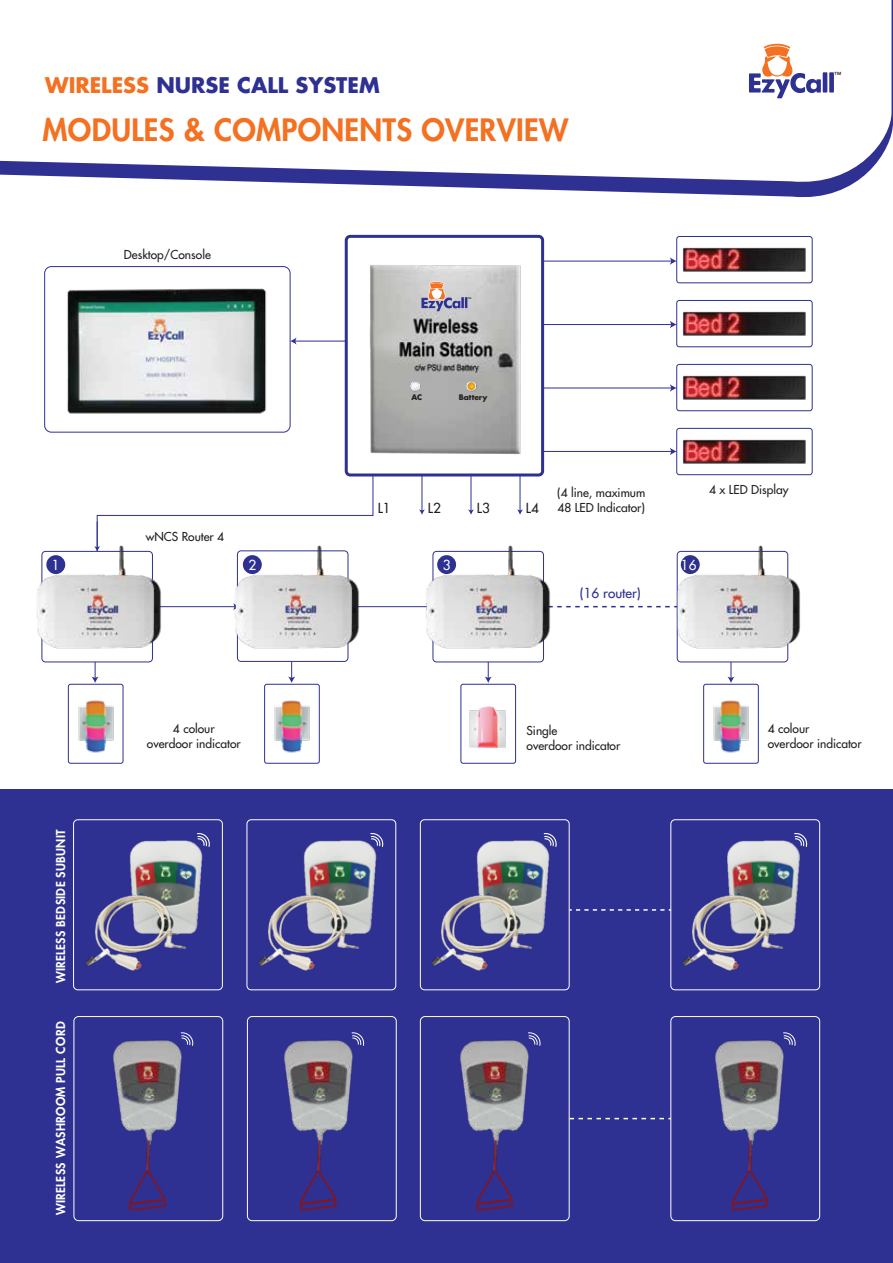
<style>
.page{position:relative;width:893px;height:1263px;background:#fff}
.page>*{position:absolute;margin:0;border:0;box-sizing:border-box;transform-origin:0 0}
.t1{font:800 30px "Futura";letter-spacing:.01em;color:#f37121}
.t2{font:700 21px "Futura";color:#2e3092}
.t3{font:13.5px "Futura";color:#2e3092}
.t4{font:13.5px "Futura";color:#231f20}
.t5{font:13.5px "Futura";color:#fff}
.t6{font:12px/15px "Futura";color:#231f20}
.t7{font:800 12px "Futura";letter-spacing:.025em;color:#fff}
.t8{font:700 7.5px "Futura";color:#231f20}
.t9{font:700 4.5px "Frutiger LT Std";color:#231f20}
.t10{font:700 2.4px "Frutiger LT Std";color:#231f20}
.s1{color:#f37121}
</style>
<div class="page">
<hr style="left:295px;top:341px;width:78px;height:1px;background:#2e3092">
<svg style="left:291px;top:338px;width:5px;height:6px"></svg>
<svg style="left:568px;top:606px;width:84px;height:1px"></svg>
<div style="left:0;top:789px;width:893px;height:474px;background:#2e3092"></div>
<svg style="left:448px;top:0;width:445px;height:198px"></svg>
<svg style="left:0;top:0;width:891px;height:187px"></svg>
<div style="left:676px;top:428px;width:136px;height:47px;border:1px solid #2e3092;border-radius:3px"></div>
<img style="left:683px;top:439px;width:123px;height:25px">
<div style="left:676px;top:364px;width:136px;height:47px;border:1px solid #2e3092;border-radius:3px"></div>
<img style="left:683px;top:375px;width:123px;height:25px">
<div style="left:676px;top:300px;width:136px;height:47px;border:1px solid #2e3092;border-radius:3px"></div>
<img style="left:683px;top:311px;width:123px;height:25px">
<div style="left:676px;top:236px;width:136px;height:47px;border:1px solid #2e3092;border-radius:3px"></div>
<img style="left:683px;top:247px;width:123px;height:25px">
<hr style="left:823px;top:72px;width:4px;height:21px;background:#2e3092">
<div style="left:829px;top:72px;width:5px;height:21px;background:#2e3092"></div>
<svg style="left:749px;top:42px;width:72px;height:56px"></svg>
<div style="left:346px;top:236px;width:197px;height:239px;background:#fff;border-radius:4px"></div>
<div style="left:345px;top:235px;width:199px;height:241px;border:3px solid #2e3092;border-radius:4px"></div>
<img style="left:369px;top:265px;width:152px;height:190px">
<svg style="left:421px;top:281px;width:46px;height:30px"></svg>
<hr style="left:543px;top:324px;width:129px;height:1px;background:#2e3092">
<svg style="left:670px;top:321px;width:7px;height:7px"></svg>
<hr style="left:543px;top:388px;width:129px;height:1px;background:#2e3092">
<svg style="left:670px;top:384px;width:7px;height:8px"></svg>
<hr style="left:543px;top:261px;width:129px;height:1px;background:#2e3092">
<svg style="left:670px;top:257px;width:7px;height:8px"></svg>
<hr style="left:543px;top:451px;width:129px;height:1px;background:#2e3092">
<svg style="left:670px;top:448px;width:7px;height:7px"></svg>
<img style="left:46px;top:268px;width:243px;height:163px">
<div style="left:44px;top:266px;width:247px;height:167px;border:1px solid #2e3092;border-radius:7px"></div>
<hr style="left:471px;top:475px;width:1px;height:36px;background:#2e3092">
<svg style="left:468px;top:509px;width:6px;height:6px"></svg>
<hr style="left:520px;top:475px;width:1px;height:36px;background:#2e3092">
<svg style="left:517px;top:509px;width:6px;height:6px"></svg>
<hr style="left:422px;top:475px;width:1px;height:36px;background:#2e3092">
<svg style="left:419px;top:509px;width:6px;height:6px"></svg>
<svg style="left:96px;top:474px;width:278px;height:61px"></svg>
<hr style="left:344px;top:606px;width:84px;height:1px;background:#2e3092">
<hr style="left:151px;top:606px;width:84px;height:1px;background:#2e3092">
<div style="left:461px;top:684px;width:55px;height:79px;border:1px solid #2e3092;border-radius:2px"></div>
<svg style="left:485px;top:667px;width:7px;height:16px"></svg>
<img style="left:68px;top:700px;width:46px;height:63px">
<div style="left:68px;top:684px;width:55px;height:79px;border:1px solid #2e3092;border-radius:2px"></div>
<svg style="left:92px;top:667px;width:7px;height:16px"></svg>
<img style="left:274px;top:700px;width:36px;height:53px">
<div style="left:264px;top:684px;width:56px;height:79px;border:1px solid #2e3092;border-radius:2px"></div>
<svg style="left:288px;top:667px;width:7px;height:16px"></svg>
<img style="left:713px;top:700px;width:36px;height:53px">
<div style="left:703px;top:684px;width:56px;height:79px;border:1px solid #2e3092;border-radius:2px"></div>
<svg style="left:727px;top:667px;width:7px;height:16px"></svg>
<img style="left:75px;top:821px;width:146px;height:114px">
<img style="left:80px;top:892px;width:108px;height:79px">
<div style="left:73px;top:819px;width:150px;height:171px;border:1px solid #fff;border-radius:4px"></div>
<img style="left:247px;top:820px;width:137px;height:115px">
<img style="left:253px;top:892px;width:108px;height:79px">
<div style="left:247px;top:819px;width:149px;height:171px;border:1px solid #fff;border-radius:4px"></div>
<img style="left:422px;top:821px;width:146px;height:114px">
<img style="left:427px;top:892px;width:108px;height:79px">
<div style="left:420px;top:819px;width:150px;height:171px;border:1px solid #fff;border-radius:4px"></div>
<img style="left:672px;top:821px;width:136px;height:114px">
<img style="left:677px;top:892px;width:108px;height:79px">
<div style="left:670px;top:819px;width:150px;height:171px;border:1px solid #fff;border-radius:4px"></div>
<svg style="left:486px;top:909px;width:185px;height:2px"></svg>
<svg style="left:570px;top:1118px;width:100px;height:1px"></svg>
<img style="left:469px;top:706px;width:37px;height:42px">
<div style="left:670px;top:1016px;width:150px;height:205px;border:1px solid #fff;border-radius:5px"></div>
<div style="left:420px;top:1016px;width:150px;height:205px;border:1px solid #fff;border-radius:5px"></div>
<div style="left:247px;top:1016px;width:150px;height:205px;border:1px solid #fff;border-radius:5px"></div>
<div style="left:74px;top:1016px;width:149px;height:205px;border:1px solid #fff;border-radius:5px"></div>
<img style="left:37px;top:535px;width:143px;height:132px">
<img style="left:212px;top:545px;width:165px;height:122px">
<img style="left:403px;top:545px;width:165px;height:122px">
<img style="left:656px;top:545px;width:145px;height:122px">
<svg style="left:466px;top:381px;width:11px;height:11px"></svg>
<svg style="left:411px;top:381px;width:10px;height:11px"></svg>
<svg style="left:189px;top:1034px;width:5px;height:12px"></svg>
<svg style="left:128px;top:1178px;width:38px;height:33px"></svg>
<img style="left:112px;top:1032px;width:77px;height:146px">
<svg style="left:360px;top:1035px;width:4px;height:11px"></svg>
<svg style="left:299px;top:1178px;width:38px;height:33px"></svg>
<img style="left:283px;top:1032px;width:77px;height:146px">
<svg style="left:537px;top:1035px;width:4px;height:11px"></svg>
<svg style="left:476px;top:1178px;width:37px;height:33px"></svg>
<img style="left:459px;top:1032px;width:78px;height:146px">
<svg style="left:792px;top:1035px;width:4px;height:11px"></svg>
<svg style="left:731px;top:1178px;width:38px;height:33px"></svg>
<img style="left:714px;top:1032px;width:78px;height:146px">
<h2 class="t2" style="left:45px;top:71px;width:336px"><span class="s1">WIRELESS</span> NURSE CALL SYSTEM</h2>
<h1 class="t1" style="left:43px;top:110px;width:527px">MODULES &amp; COMPONENTS OVERVIEW</h1>
<p class="t6" style="left:124px;top:247px;width:88px">Desktop/Console</p>
<p class="t10" style="left:468px;top:296px;width:5px">TM</p>
<p class="t8" style="left:411px;top:393px;width:12px">AC</p>
<p class="t8" style="left:459px;top:393px;width:30px">Battery</p>
<p class="t6" style="left:146px;top:529px;width:80px">wNCS Router 4</p>
<p class="t4" style="left:378px;top:499px;width:15px">L1</p>
<p class="t4" style="left:428px;top:499px;width:15px">L2</p>
<p class="t4" style="left:477px;top:499px;width:15px">L3</p>
<p class="t4" style="left:526px;top:499px;width:15px">L4</p>
<p class="t5" style="left:52px;top:556px;width:9px">1</p>
<p class="t5" style="left:248px;top:556px;width:9px">2</p>
<p class="t5" style="left:443px;top:556px;width:9px">3</p>
<p class="t6" style="left:557px;top:485px;width:90px">(4 line, maximum<br>48 LED Indicator)</p>
<p class="t3" style="left:580px;top:584px;width:62px">(16 router)</p>
<p class="t6" style="left:709px;top:482px;width:81px">4 x LED Display</p>
<p class="t5" style="left:681px;top:556px;width:17px">16</p>
<p class="t9" style="left:834px;top:71px;width:8px">TM</p>
<p class="t7" style="left:53px;top:983px;width:156px;rotate:-90deg">WIRELESS BEDSIDE SUBUNIT</p>
<p class="t7" style="left:53px;top:1215px;width:195px;rotate:-90deg">WIRELESS WASHROOM PULL CORD</p>
<p class="t6" style="left:147px;top:721px;width:95px;text-align:center">4 colour<br>overdoor indicator</p>
<p class="t6" style="left:768px;top:721px;width:95px">4 colour<br>overdoor indicator</p>
<p class="t6" style="left:526px;top:723px;width:95px">Single<br>overdoor indicator</p>
</div>
